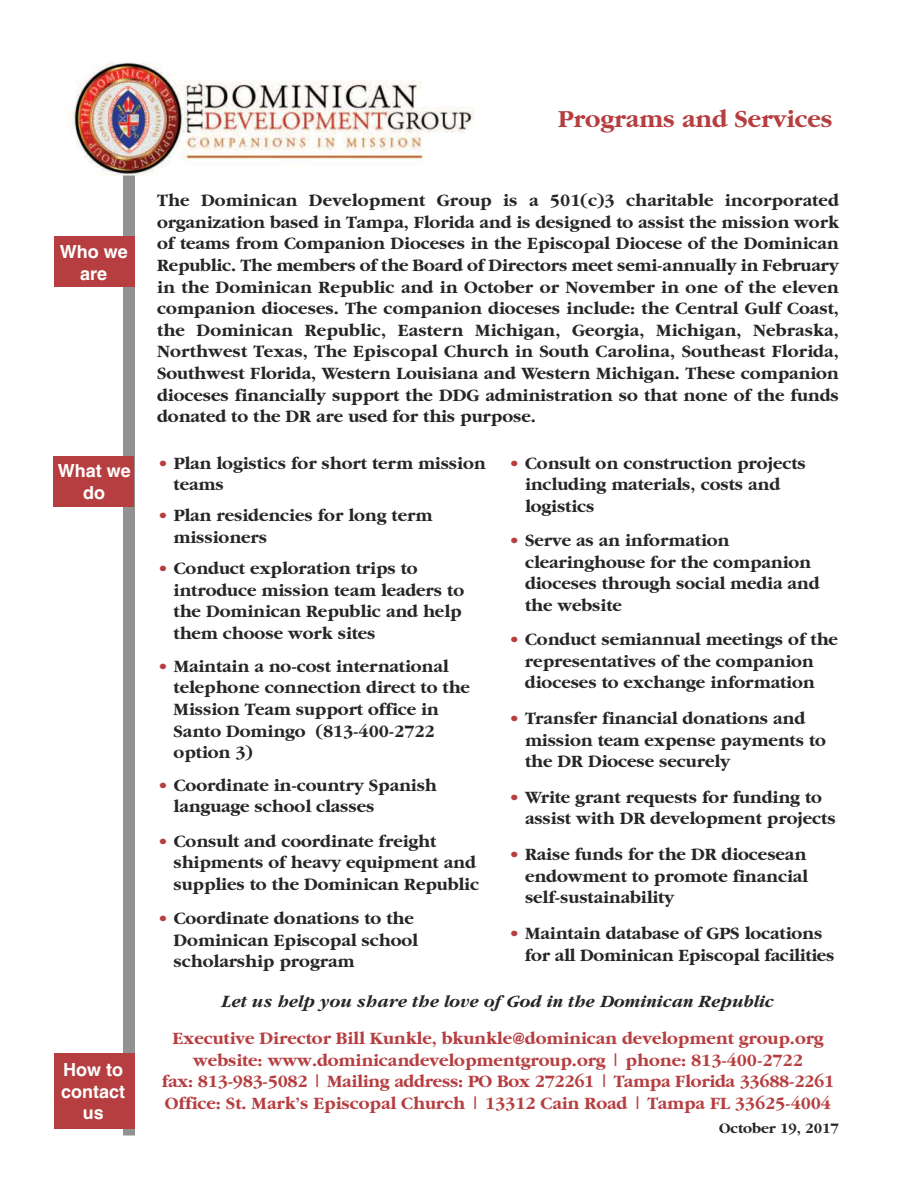
<style>
.page{position:relative;width:918px;height:1188px;background:#fff}
.page>*{position:absolute;margin:0;border:0;box-sizing:border-box;transform-origin:0 0}
.t1{font:700 25.5px "Garamond";color:#b63e40}
.t2{font:700 18px/21.6px "Garamond";color:#272526}
.t3{font:700 18px/21.6px "Garamond";color:#b63e40;text-align:center}
.t4{font:italic 700 18px "Garamond";color:#272526}
.t5{font:700 18px/21.6px "Helvetica";color:#fff;text-align:center}
.t6{font:700 15px "Garamond";color:#272526}
.s1{color:#b63e40}
</style>
<div class="page">
<img style="left:69px;top:62px;width:405px;height:114px">
<div style="left:123px;top:176px;width:12px;height:960px;background:#939293"></div>
<div style="left:54px;top:236px;width:80px;height:50px;background:#b63e40"></div>
<div style="left:53px;top:456px;width:81px;height:50px;background:#b63e40"></div>
<div style="left:55px;top:1053px;width:80px;height:76px;background:#b63e40"></div>
<p class="t5" style="left:60px;top:241px;width:69px">Who we are</p>
<p class="t5" style="left:58px;top:460px;width:74px">What we do</p>
<p class="t5" style="left:61px;top:1059px;width:66px">How to contact us</p>
<h1 class="t1" style="left:558px;top:103px;width:276px">Programs and Services</h1>
<p class="t2" style="left:157px;top:189px;width:683px;text-align:justify">The Dominican Development Group is a 501(c)3 charitable incorporated organization based in Tampa, Florida and is designed to assist the mission work of teams from Companion Dioceses in the Episcopal Diocese of the Dominican Republic. The members of the Board of Directors meet semi-annually in February in the Dominican Republic and in October or November in one of the eleven companion dioceses. The companion dioceses include: the Central Gulf Coast, the Dominican Republic, Eastern Michigan, Georgia, Michigan, Nebraska, Northwest Texas, The Episcopal Church in South Carolina, Southeast Florida, Southwest Florida, Western Louisiana and Western Michigan. These companion dioceses financially support the DDG administration so that none of the funds donated to the DR are used for this purpose.</p>
<p class="t2" style="left:174px;top:452px;width:314px;text-indent:-16px"><span class="s1">•</span> Plan logistics for short term mission teams</p>
<p class="t2" style="left:174px;top:504px;width:260px;text-indent:-16px"><span class="s1">•</span> Plan residencies for long term missioners</p>
<p class="t2" style="left:174px;top:557px;width:292px;text-indent:-16px"><span class="s1">•</span> Conduct exploration trips to introduce mission team leaders to the Dominican Republic and help them choose work sites</p>
<p class="t2" style="left:174px;top:655px;width:298px;text-indent:-16px"><span class="s1">•</span> Maintain a no-cost international telephone connection direct to the<br>Mission Team support office in<br>Santo Domingo (813-400-2722 option 3)</p>
<p class="t2" style="left:174px;top:774px;width:265px;text-indent:-16px"><span class="s1">•</span> Coordinate in-country Spanish language school classes</p>
<p class="t2" style="left:173px;top:830px;width:307px;text-indent:-16px"><span class="s1">•</span> Consult and coordinate freight shipments of heavy equipment and supplies to the Dominican Republic</p>
<p class="t2" style="left:174px;top:907px;width:246px;text-indent:-16px"><span class="s1">•</span> Coordinate donations to the<br>Dominican Episcopal school scholarship program</p>
<p class="t2" style="left:525px;top:452px;width:282px;text-indent:-16px"><span class="s1">•</span> Consult on construction projects including materials, costs and logistics</p>
<p class="t2" style="left:525px;top:529px;width:296px;text-indent:-16px"><span class="s1">•</span> Serve as an information clearinghouse for the companion dioceses through social media and the website</p>
<p class="t2" style="left:509px;top:628px;width:331px;text-align:center"><span class="s1">•</span> Conduct semiannual meetings of the representatives of the companion dioceses to exchange information</p>
<p class="t2" style="left:525px;top:707px;width:302px;text-indent:-16px"><span class="s1">•</span> Transfer financial donations and mission team expense payments to the DR Diocese securely</p>
<p class="t2" style="left:525px;top:786px;width:312px;text-indent:-16px"><span class="s1">•</span> Write grant requests for funding to assist with DR development projects</p>
<p class="t2" style="left:525px;top:843px;width:284px;text-align:justify;text-indent:-16px"><span class="s1">•</span> Raise funds for the DR diocesean endowment to promote financial self-sustainability</p>
<p class="t2" style="left:525px;top:922px;width:311px;text-indent:-16px"><span class="s1">•</span> Maintain database of GPS locations for all Dominican Episcopal facilities</p>
<p class="t4" style="left:223px;top:990px;width:554px">Let us help you share the love of God in the Dominican Republic</p>
<p class="t3" style="left:162px;top:1027px;width:674px">Executive Director Bill Kunkle, bkunkle@dominican development group.org website: www.dominicandevelopmentgroup.org | phone: 813-400-2722<br>fax: 813-983-5082 | Mailing address: PO Box 272261 | Tampa Florida 33688-2261<br>Office: St. Mark’s Episcopal Church | 13312 Cain Road | Tampa FL 33625-4004</p>
<p class="t6" style="left:719px;top:1119px;width:121px">October 19, 2017</p>
</div>
